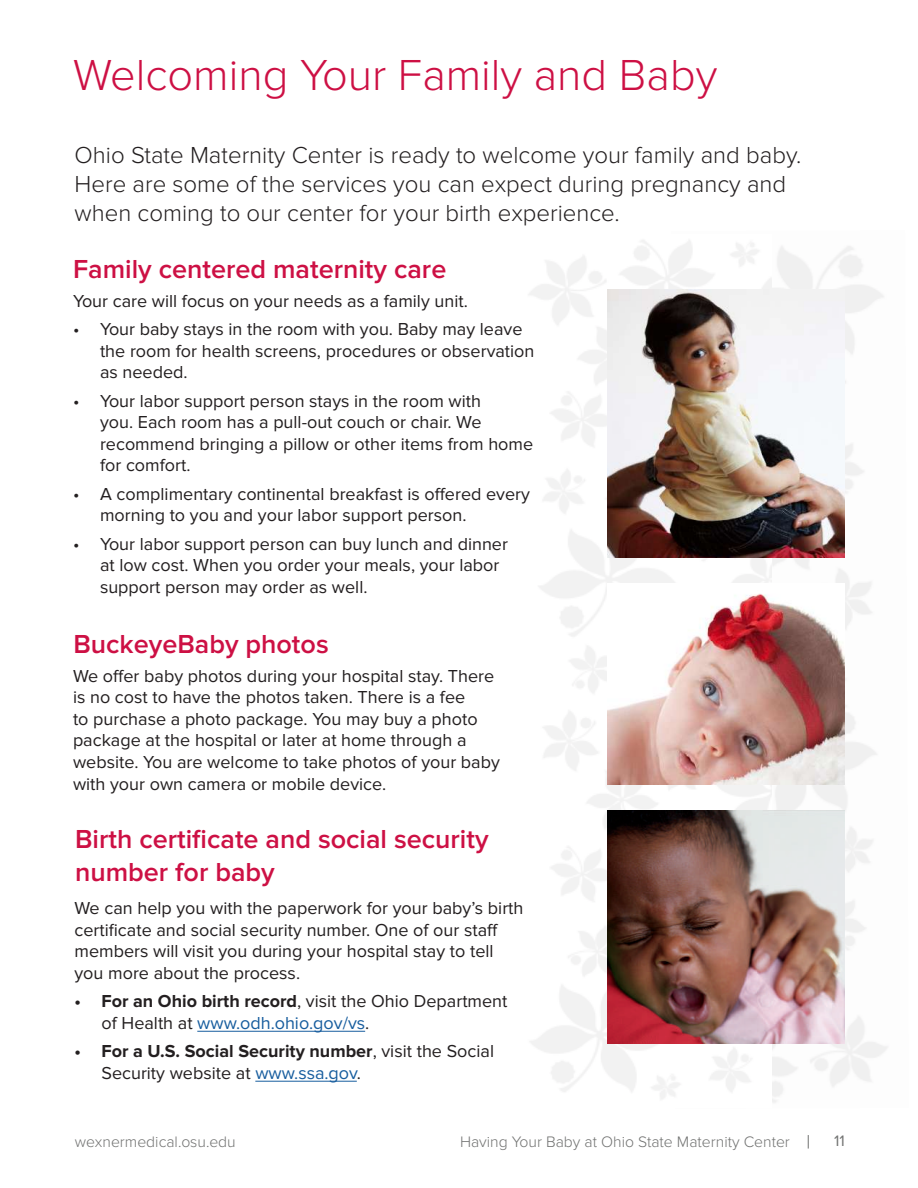
<style>
.page{position:relative;width:918px;height:1188px;background:#fff}
.page>*{position:absolute;margin:0;border:0;box-sizing:border-box;transform-origin:0 0}
.t1{font:300 45px "Proxima Nova";color:#cd1044}
.t2{font:600 27px/32.4px "Proxima Nova";color:#cd1044}
.t3{font:300 24px/28.8px "Proxima Nova";color:#231f20}
.t4{font:18px/21.6px "Proxima Nova";color:#231f20}
.t5{font:300 15.75px "Proxima Nova";color:#717271}
.t6{font:15.75px "Proxima Nova";color:#717271}
.s1{font-weight:700}
.s2{color:#175d9e}
</style>
<div class="page">
<svg style="left:808px;top:1135px;width:1px;height:14px"></svg>
<img style="left:529px;top:239px;width:243px;height:860px">
<hr style="left:197px;top:1031px;width:168px;height:1px;background:#175d9e">
<hr style="left:255px;top:1081px;width:102px;height:1px;background:#175d9e">
<img style="left:608px;top:289px;width:237px;height:269px">
<img style="left:607px;top:810px;width:238px;height:234px">
<img style="left:608px;top:584px;width:237px;height:200px">
<h1 class="t1" style="left:73px;top:49px;width:646px">Welcoming Your Family and Baby</h1>
<h3 class="t3" style="left:75px;top:141px;width:728px">Ohio State Maternity Center is ready to welcome your family and baby.<br>Here are some of the services you can expect during pregnancy and when coming to our center for your birth experience.</h3>
<h2 class="t2" style="left:73px;top:253px;width:375px">Family centered maternity care</h2>
<p class="t4" style="left:73px;top:290px;width:396px">Your care will focus on your needs as a family unit.</p>
<p class="t4" style="left:100px;top:319px;width:436px;text-indent:-27px">• Your baby stays in the room with you. Baby may leave the room for health screens, procedures or observation as needed.</p>
<p class="t4" style="left:100px;top:390px;width:435px;text-indent:-27px">• Your labor support person stays in the room with<br>you. Each room has a pull-out couch or chair. We recommend bringing a pillow or other items from home for comfort.</p>
<p class="t4" style="left:100px;top:483px;width:431px;text-indent:-27px">• A complimentary continental breakfast is offered every morning to you and your labor support person.</p>
<p class="t4" style="left:100px;top:533px;width:409px;text-indent:-27px">• Your labor support person can buy lunch and dinner at low cost. When you order your meals, your labor support person may order as well.</p>
<h2 class="t2" style="left:73px;top:628px;width:257px">BuckeyeBaby photos</h2>
<p class="t4" style="left:73px;top:665px;width:428px">We offer baby photos during your hospital stay. There is no cost to have the photos taken. There is a fee<br>to purchase a photo package. You may buy a photo package at the hospital or later at home through a website. You are welcome to take photos of your baby with your own camera or mobile device.</p>
<h2 class="t2" style="left:75px;top:824px;width:415px">Birth certificate and social security number for baby</h2>
<p class="t4" style="left:74px;top:898px;width:451px">We can help you with the paperwork for your baby’s birth certificate and social security number. One of our staff members will visit you during your hospital stay to tell you more about the process.</p>
<p class="t4" style="left:101px;top:991px;width:408px;text-indent:-27px"><span class="s1">• For an Ohio birth record</span>, visit the Ohio Department of Health at <span class="s2">www.odh.ohio.gov/vs</span>.</p>
<p class="t4" style="left:101px;top:1041px;width:394px;text-indent:-27px"><span class="s1">• For a U.S. Social Security number</span>, visit the Social<br>Security website at <span class="s2">www.ssa.gov</span>.</p>
<p class="t5" style="left:75px;top:1132px;width:163px">wexnermedical.osu.edu</p>
<p class="t5" style="left:460px;top:1132px;width:331px">Having Your Baby at Ohio State Maternity Center</p>
<p class="t6" style="left:834px;top:1132px;width:12px">11</p>
</div>
